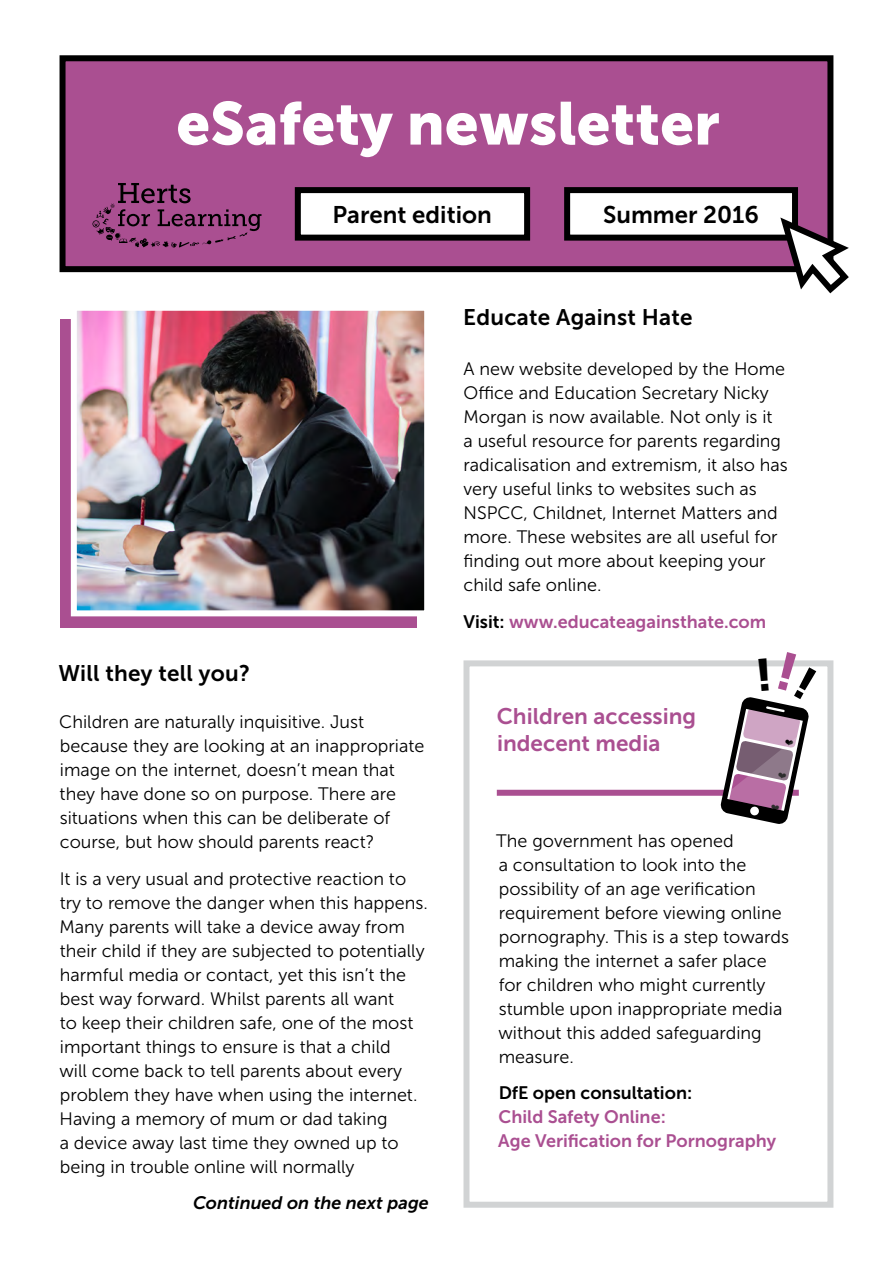
<style>
.page{position:relative;width:893px;height:1263px;background:#fff}
.page>*{position:absolute;margin:0;border:0;box-sizing:border-box;transform-origin:0 0}
.t1{font:60px "Museo Sans 900";color:#fff}
.t2{font:24px "Museo Sans 700";color:#000}
.t3{font:22.5px "Museo Sans 700";letter-spacing:.01em;color:#000}
.t4{font:22.5px/27px "Museo Sans 700";color:#aa4f91}
.t5{font:18px/24px "Museo Sans 300";color:#000}
.t6{font:18px/24px "Museo Sans 700";color:#aa4f91}
.t7{font:italic 18px "Museo Sans 700";color:#000}
.t8{font:18px "Museo Sans 700";color:#000}
.s1{color:#000}
</style>
<div class="page">
<div style="left:60px;top:319px;width:357px;height:309px;background:#aa4f91"></div>
<img style="left:78px;top:312px;width:345px;height:297px">
<div style="left:71px;top:305px;width:359px;height:311px;border:6px solid #fff"></div>
<div style="left:63px;top:58px;width:767px;height:211px;background:#aa4f91"></div>
<div style="left:60px;top:55px;width:773px;height:217px;border:6px solid #000"></div>
<div style="left:567px;top:190px;width:228px;height:48px;background:#fff"></div>
<div style="left:564px;top:187px;width:234px;height:54px;border:6px solid #000"></div>
<div style="left:298px;top:190px;width:229px;height:48px;background:#fff"></div>
<div style="left:295px;top:187px;width:235px;height:54px;border:6px solid #000"></div>
<svg style="left:776px;top:212px;width:73px;height:82px"></svg>
<svg style="left:92px;top:183px;width:169px;height:65px"></svg>
<div style="left:463px;top:660px;width:370px;height:548px;background:#fff;border:6px solid #d1d3d4"></div>
<div style="left:497px;top:790px;width:302px;height:6px;background:#aa4f91"></div>
<svg style="left:720px;top:660px;width:96px;height:164px"></svg>
<h1 class="t1" style="left:176px;top:89px;width:545px">eSafety newsletter</h1>
<h2 class="t2" style="left:332px;top:201px;width:161px">Parent edition</h2>
<h2 class="t2" style="left:603px;top:201px;width:157px">Summer 2016</h2>
<p class="t3" style="left:58px;top:660px;width:193px">Will they tell you?</p>
<p class="t5" style="left:59px;top:710px;width:367px">Children are naturally inquisitive. Just because they are looking at an inappropriate image on the internet, doesn’t mean that they have done so on purpose. There are situations when this can be deliberate of course, but how should parents react?</p>
<p class="t5" style="left:59px;top:866px;width:370px">It is a very usual and protective reaction to try to remove the danger when this happens.<br>Many parents will take a device away from their child if they are subjected to potentially harmful media or contact, yet this isn’t the best way forward. Whilst parents all want<br>to keep their children safe, one of the most important things to ensure is that a child<br>will come back to tell parents about every problem they have when using the internet.<br>Having a memory of mum or dad taking<br>a device away last time they owned up to being in trouble online will normally</p>
<p class="t7" style="left:193px;top:1193px;width:237px">Continued on the next page</p>
<p class="t3" style="left:463px;top:305px;width:231px">Educate Against Hate</p>
<p class="t5" style="left:463px;top:357px;width:326px">A new website developed by the Home Office and Education Secretary Nicky Morgan is now available. Not only is it<br>a useful resource for parents regarding radicalisation and extremism, it also has very useful links to websites such as NSPCC, Childnet, Internet Matters and more. These websites are all useful for finding out more about keeping your child safe online.</p>
<p class="t6" style="left:463px;top:609px;width:304px"><span class="s1">Visit:</span> www.educateagainsthate.com</p>
<p class="t4" style="left:497px;top:702px;width:201px">Children accessing indecent media</p>
<p class="t5" style="left:496px;top:828px;width:294px">The government has opened<br>a consultation to look into the possibility of an age verification requirement before viewing online pornography. This is a step towards making the internet a safer place for children who might currently stumble upon inappropriate media without this added safeguarding measure.</p>
<p class="t8" style="left:499px;top:1083px;width:195px">DfE open consultation:</p>
<p class="t6" style="left:498px;top:1105px;width:279px">Child Safety Online:<br>Age Verification for Pornography</p>
</div>
